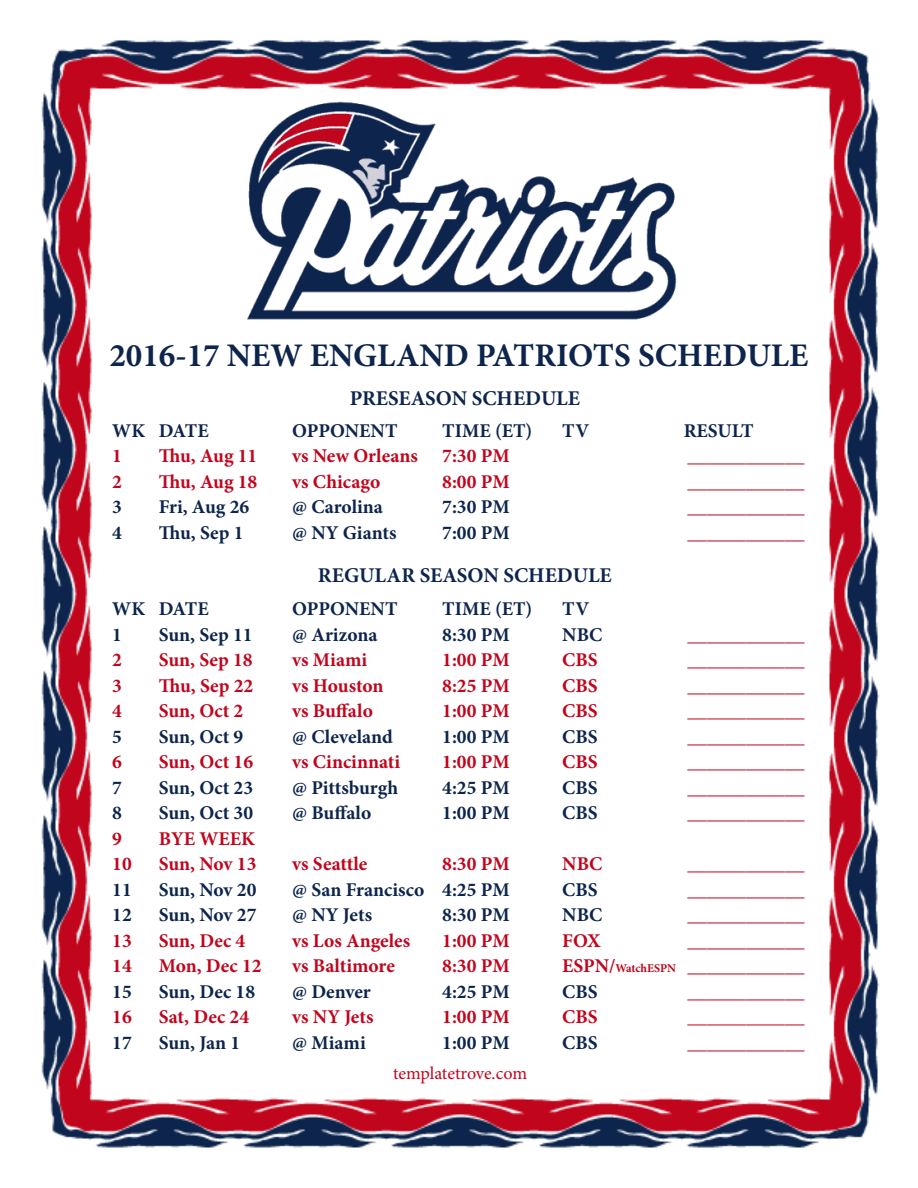
<style>
.page{position:relative;width:918px;height:1188px;background:#fff}
.page>*{position:absolute;margin:0;border:0;box-sizing:border-box;transform-origin:0 0}
.t1{font:700 33px "Minion Pro";color:#0d254c}
.t2{font:700 21px "Minion Pro";color:#0d254c}
.t3{font:700 19.5px "Minion Pro";color:#c1051d}
.t4{font:700 19.5px "Minion Pro";color:#0d254c}
.t5{font:18px "Minion Pro";letter-spacing:-.005em;color:#c1051d}
.s1{font-size:12px}
</style>
<div class="page">
<img style="left:41px;top:40px;width:839px;height:1108px">
<img style="left:235px;top:96px;width:447px;height:231px">
<p class="t1" style="left:109px;top:332px;width:700px">2016-17 NEW ENGLAND PATRIOTS SCHEDULE</p>
<p class="t2" style="left:350px;top:384px;width:232px">PRESEASON SCHEDULE</p>
<p class="t4" style="left:112px;top:417px;width:98px">WK DATE</p>
<p class="t4" style="left:292px;top:417px;width:107px">OPPONENT</p>
<p class="t4" style="left:442px;top:417px;width:92px">TIME (ET)</p>
<p class="t4" style="left:562px;top:417px;width:28px">TV</p>
<p class="t4" style="left:684px;top:417px;width:71px">RESULT</p>
<p class="t3" style="left:112px;top:442px;width:11px">1</p>
<p class="t3" style="left:159px;top:442px;width:100px">Thu, Aug 11</p>
<p class="t3" style="left:292px;top:442px;width:127px">vs New Orleans</p>
<p class="t3" style="left:442px;top:442px;width:69px">7:30 PM</p>
<p class="t3" style="left:688px;top:442px;width:118px">____________</p>
<p class="t3" style="left:112px;top:468px;width:11px">2</p>
<p class="t3" style="left:159px;top:468px;width:100px">Thu, Aug 18</p>
<p class="t3" style="left:292px;top:468px;width:90px">vs Chicago</p>
<p class="t3" style="left:442px;top:468px;width:69px">8:00 PM</p>
<p class="t3" style="left:688px;top:468px;width:118px">____________</p>
<p class="t4" style="left:112px;top:493px;width:11px">3</p>
<p class="t4" style="left:159px;top:493px;width:92px">Fri, Aug 26</p>
<p class="t4" style="left:292px;top:493px;width:92px">@ Carolina</p>
<p class="t4" style="left:442px;top:493px;width:69px">7:30 PM</p>
<p class="t3" style="left:688px;top:493px;width:118px">____________</p>
<p class="t4" style="left:112px;top:519px;width:11px">4</p>
<p class="t4" style="left:159px;top:519px;width:86px">Thu, Sep 1</p>
<p class="t4" style="left:292px;top:519px;width:106px">@ NY Giants</p>
<p class="t4" style="left:442px;top:519px;width:69px">7:00 PM</p>
<p class="t3" style="left:688px;top:519px;width:118px">____________</p>
<p class="t2" style="left:318px;top:561px;width:295px">REGULAR SEASON SCHEDULE</p>
<p class="t4" style="left:112px;top:595px;width:98px">WK DATE</p>
<p class="t4" style="left:292px;top:595px;width:107px">OPPONENT</p>
<p class="t4" style="left:442px;top:595px;width:92px">TIME (ET)</p>
<p class="t4" style="left:562px;top:595px;width:28px">TV</p>
<p class="t4" style="left:112px;top:621px;width:11px">1</p>
<p class="t4" style="left:159px;top:621px;width:95px">Sun, Sep 11</p>
<p class="t4" style="left:292px;top:621px;width:87px">@ Arizona</p>
<p class="t4" style="left:442px;top:621px;width:69px">8:30 PM</p>
<p class="t4" style="left:562px;top:621px;width:42px">NBC</p>
<p class="t3" style="left:688px;top:621px;width:118px">____________</p>
<p class="t3" style="left:112px;top:646px;width:11px">2</p>
<p class="t3" style="left:159px;top:646px;width:95px">Sun, Sep 18</p>
<p class="t3" style="left:292px;top:646px;width:77px">vs Miami</p>
<p class="t3" style="left:442px;top:646px;width:69px">1:00 PM</p>
<p class="t3" style="left:562px;top:646px;width:37px">CBS</p>
<p class="t3" style="left:688px;top:646px;width:118px">____________</p>
<p class="t3" style="left:112px;top:672px;width:11px">3</p>
<p class="t3" style="left:159px;top:672px;width:96px">Thu, Sep 22</p>
<p class="t3" style="left:292px;top:672px;width:93px">vs Houston</p>
<p class="t3" style="left:442px;top:672px;width:69px">8:25 PM</p>
<p class="t3" style="left:562px;top:672px;width:37px">CBS</p>
<p class="t3" style="left:688px;top:672px;width:118px">____________</p>
<p class="t3" style="left:112px;top:697px;width:11px">4</p>
<p class="t3" style="left:159px;top:697px;width:86px">Sun, Oct 2</p>
<p class="t3" style="left:292px;top:697px;width:82px">vs Buffalo</p>
<p class="t3" style="left:442px;top:697px;width:69px">1:00 PM</p>
<p class="t3" style="left:562px;top:697px;width:37px">CBS</p>
<p class="t3" style="left:688px;top:697px;width:118px">____________</p>
<p class="t4" style="left:112px;top:723px;width:11px">5</p>
<p class="t4" style="left:159px;top:723px;width:86px">Sun, Oct 9</p>
<p class="t4" style="left:292px;top:723px;width:102px">@ Cleveland</p>
<p class="t4" style="left:442px;top:723px;width:69px">1:00 PM</p>
<p class="t4" style="left:562px;top:723px;width:37px">CBS</p>
<p class="t3" style="left:688px;top:723px;width:118px">____________</p>
<p class="t3" style="left:112px;top:748px;width:11px">6</p>
<p class="t3" style="left:159px;top:748px;width:96px">Sun, Oct 16</p>
<p class="t3" style="left:292px;top:748px;width:109px">vs Cincinnati</p>
<p class="t3" style="left:442px;top:748px;width:69px">1:00 PM</p>
<p class="t3" style="left:562px;top:748px;width:37px">CBS</p>
<p class="t3" style="left:688px;top:748px;width:118px">____________</p>
<p class="t4" style="left:112px;top:774px;width:11px">7</p>
<p class="t4" style="left:159px;top:774px;width:96px">Sun, Oct 23</p>
<p class="t4" style="left:292px;top:774px;width:108px">@ Pittsburgh</p>
<p class="t4" style="left:442px;top:774px;width:69px">4:25 PM</p>
<p class="t4" style="left:562px;top:774px;width:37px">CBS</p>
<p class="t3" style="left:688px;top:774px;width:118px">____________</p>
<p class="t4" style="left:112px;top:799px;width:11px">8</p>
<p class="t4" style="left:159px;top:799px;width:96px">Sun, Oct 30</p>
<p class="t4" style="left:292px;top:799px;width:81px">@ Buffalo</p>
<p class="t4" style="left:442px;top:799px;width:69px">1:00 PM</p>
<p class="t4" style="left:562px;top:799px;width:37px">CBS</p>
<p class="t3" style="left:688px;top:799px;width:118px">____________</p>
<p class="t3" style="left:112px;top:825px;width:11px">9</p>
<p class="t3" style="left:159px;top:825px;width:98px">BYE WEEK</p>
<p class="t3" style="left:112px;top:850px;width:21px">10</p>
<p class="t3" style="left:159px;top:850px;width:99px">Sun, Nov 13</p>
<p class="t3" style="left:292px;top:850px;width:77px">vs Seattle</p>
<p class="t3" style="left:442px;top:850px;width:69px">8:30 PM</p>
<p class="t3" style="left:562px;top:850px;width:42px">NBC</p>
<p class="t3" style="left:688px;top:850px;width:118px">____________</p>
<p class="t4" style="left:112px;top:876px;width:21px">11</p>
<p class="t4" style="left:159px;top:876px;width:99px">Sun, Nov 20</p>
<p class="t4" style="left:292px;top:876px;width:219px">@ San Francisco 4:25 PM</p>
<p class="t4" style="left:562px;top:876px;width:37px">CBS</p>
<p class="t3" style="left:688px;top:876px;width:118px">____________</p>
<p class="t4" style="left:112px;top:901px;width:21px">12</p>
<p class="t4" style="left:159px;top:901px;width:99px">Sun, Nov 27</p>
<p class="t4" style="left:292px;top:901px;width:81px">@ NY Jets</p>
<p class="t4" style="left:442px;top:901px;width:69px">8:30 PM</p>
<p class="t4" style="left:562px;top:901px;width:42px">NBC</p>
<p class="t3" style="left:688px;top:901px;width:118px">____________</p>
<p class="t3" style="left:112px;top:927px;width:21px">13</p>
<p class="t3" style="left:159px;top:927px;width:88px">Sun, Dec 4</p>
<p class="t3" style="left:292px;top:927px;width:119px">vs Los Angeles</p>
<p class="t3" style="left:442px;top:927px;width:69px">1:00 PM</p>
<p class="t3" style="left:562px;top:927px;width:40px">FOX</p>
<p class="t3" style="left:688px;top:927px;width:118px">____________</p>
<p class="t3" style="left:112px;top:952px;width:21px">14</p>
<p class="t3" style="left:159px;top:952px;width:104px">Mon, Dec 12</p>
<p class="t3" style="left:292px;top:952px;width:104px">vs Baltimore</p>
<p class="t3" style="left:442px;top:952px;width:69px">8:30 PM</p>
<p class="t3" style="left:562px;top:952px;width:244px">ESPN/<span class="s1">WatchESPN</span> ____________</p>
<p class="t4" style="left:112px;top:978px;width:21px">15</p>
<p class="t4" style="left:159px;top:978px;width:98px">Sun, Dec 18</p>
<p class="t4" style="left:292px;top:978px;width:80px">@ Denver</p>
<p class="t4" style="left:442px;top:978px;width:69px">4:25 PM</p>
<p class="t4" style="left:562px;top:978px;width:37px">CBS</p>
<p class="t3" style="left:688px;top:978px;width:118px">____________</p>
<p class="t3" style="left:112px;top:1003px;width:21px">16</p>
<p class="t3" style="left:159px;top:1003px;width:92px">Sat, Dec 24</p>
<p class="t3" style="left:292px;top:1003px;width:83px">vs NY Jets</p>
<p class="t3" style="left:442px;top:1003px;width:69px">1:00 PM</p>
<p class="t3" style="left:562px;top:1003px;width:37px">CBS</p>
<p class="t3" style="left:688px;top:1003px;width:118px">____________</p>
<p class="t4" style="left:112px;top:1029px;width:21px">17</p>
<p class="t4" style="left:159px;top:1029px;width:83px">Sun, Jan 1</p>
<p class="t4" style="left:292px;top:1029px;width:75px">@ Miami</p>
<p class="t4" style="left:442px;top:1029px;width:69px">1:00 PM</p>
<p class="t4" style="left:562px;top:1029px;width:37px">CBS</p>
<p class="t3" style="left:688px;top:1029px;width:118px">____________</p>
<p class="t5" style="left:393px;top:1061px;width:136px">templatetrove.com</p>
</div>
